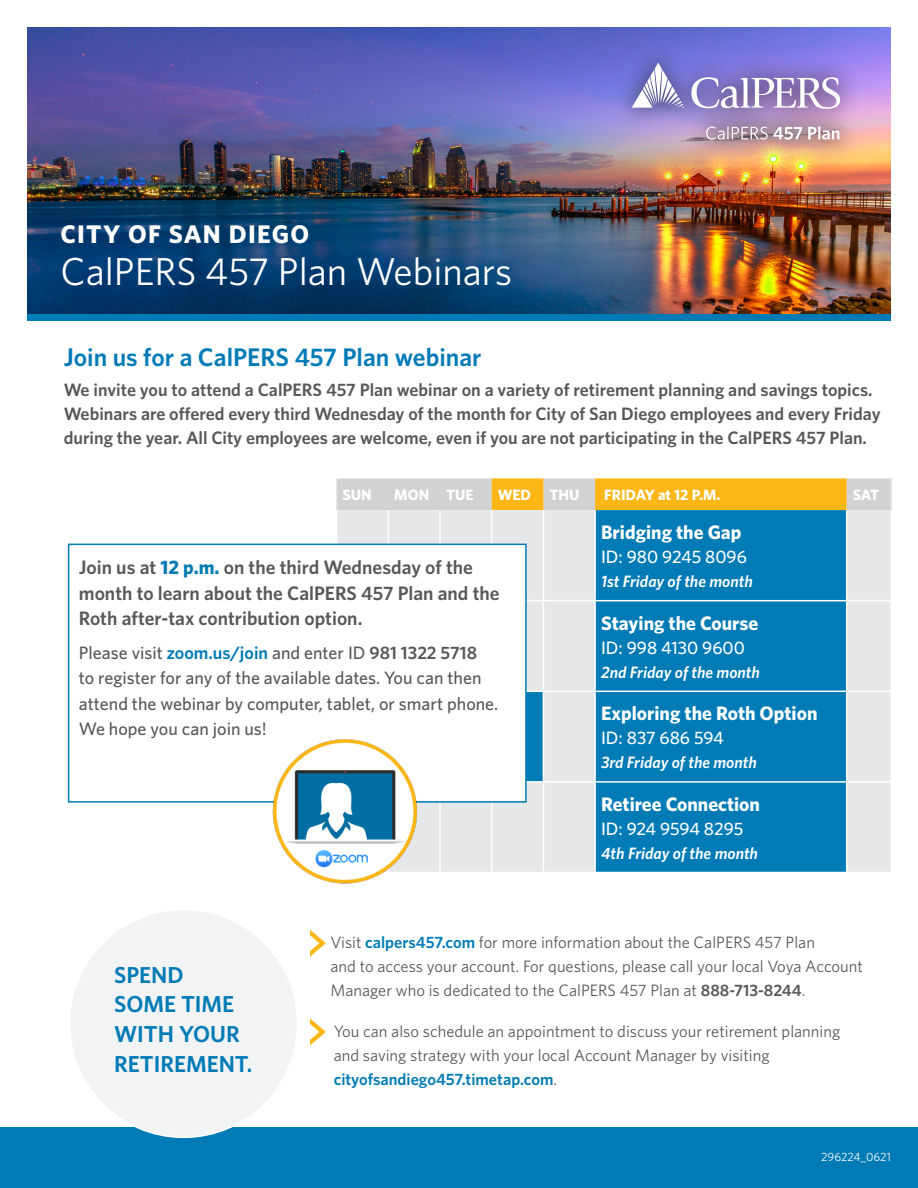
<style>
.page{position:relative;width:918px;height:1188px;background:#fff}
.page>*{position:absolute;margin:0;border:0;box-sizing:border-box;transform-origin:0 0}
.Headline{font:39px "Whitney";color:#fff}
.Headline-2{font:600 25.5px "Whitney";color:#007bb6}
.Headline-3{font:700 25.5px "Whitney";letter-spacing:.05em;color:#fff}
.Headline-4{font:600 23.1px/29.7px "Whitney";color:#007bb6}
.Main_Text{font:600 19.5px/25.5px "Whitney";color:#57585a}
.t1{font:700 19.5px "Whitney";color:#fff}
.Main_Text-2{font:600 18px/24px "Whitney";color:#57585a}
.Main_Text-3{font:500 18px/25.5px "Whitney";color:#57585a}
.t2{font:500 18px "Whitney";color:#fff}
.Main_Text-4{font:16.5px/24px "Whitney";color:#57585a}
.t3{font:italic 600 16.5px "Whitney";color:#fff}
.t4{font:700 15px "Whitney";color:#fff}
.Main_Text-5{font:12px "Whitney";color:#fff}
.s1{font-weight:700;color:#007bb6}
.s2{font-weight:600;color:#007bb6}
.s3{font-weight:600}
</style>
<div class="page">
<div style="left:0;top:1128px;width:918px;height:60px;background:#007bb6"></div>
<div style="left:27px;top:27px;width:864px;height:294px;background:#007bb6"></div>
<img style="left:27px;top:27px;width:864px;height:286px">
<div style="left:611px;top:43px;width:251px;height:118px;background:#231f20;opacity:.5"></div>
<svg style="left:706px;top:126px;width:96px;height:14px"></svg>
<svg style="left:808px;top:126px;width:31px;height:14px"></svg>
<svg style="left:632px;top:63px;width:53px;height:45px;background:#9a99d0"></svg>
<svg style="left:691px;top:77px;width:149px;height:33px;background:#aa9bcb"></svg>
<svg style="left:337px;top:478px;width:554px;height:32px;background:#e8c36d"></svg>
<div style="left:337px;top:510px;width:554px;height:362px;background:#e6e7e9"></div>
<svg style="left:492px;top:510px;width:354px;height:362px;background:#3393c1"></svg>
<hr style="left:336px;top:478px;width:1px;height:32px;background:#e6e7e9">
<hr style="left:891px;top:478px;width:1px;height:32px;background:#e6e7e9">
<hr style="left:388px;top:510px;width:1px;height:90px;background:#fff">
<hr style="left:439px;top:510px;width:2px;height:90px;background:#fff">
<hr style="left:491px;top:510px;width:1px;height:90px;background:#fff">
<hr style="left:543px;top:510px;width:1px;height:90px;background:#fff">
<hr style="left:594px;top:510px;width:2px;height:90px;background:#fff">
<hr style="left:846px;top:510px;width:1px;height:90px;background:#fff">
<hr style="left:492px;top:600px;width:51px;height:1px;background:#fff">
<hr style="left:543px;top:600px;width:52px;height:1px;background:#fff">
<hr style="left:543px;top:601px;width:1px;height:90px;background:#fff">
<hr style="left:595px;top:600px;width:252px;height:1px;background:#fff">
<hr style="left:594px;top:601px;width:2px;height:90px;background:#fff">
<hr style="left:847px;top:600px;width:45px;height:1px;background:#fff">
<hr style="left:846px;top:601px;width:1px;height:90px;background:#fff">
<hr style="left:492px;top:691px;width:51px;height:1px;background:#fff">
<hr style="left:543px;top:691px;width:52px;height:1px;background:#fff">
<hr style="left:543px;top:692px;width:1px;height:89px;background:#fff">
<hr style="left:595px;top:691px;width:252px;height:1px;background:#fff">
<hr style="left:594px;top:692px;width:2px;height:89px;background:#fff">
<hr style="left:847px;top:691px;width:45px;height:1px;background:#fff">
<hr style="left:846px;top:692px;width:1px;height:89px;background:#fff">
<hr style="left:439px;top:783px;width:2px;height:89px;background:#fff">
<hr style="left:492px;top:781px;width:51px;height:2px;background:#fff">
<hr style="left:491px;top:783px;width:1px;height:89px;background:#fff">
<hr style="left:543px;top:781px;width:52px;height:2px;background:#fff">
<hr style="left:543px;top:783px;width:1px;height:89px;background:#fff">
<hr style="left:595px;top:781px;width:252px;height:2px;background:#fff">
<hr style="left:594px;top:783px;width:2px;height:89px;background:#fff">
<hr style="left:847px;top:781px;width:45px;height:2px;background:#fff">
<hr style="left:846px;top:783px;width:1px;height:89px;background:#fff">
<div style="left:70px;top:910px;width:227px;height:227px;background:#f2f3f4;border-radius:50%"></div>
<svg style="left:310px;top:930px;width:16px;height:27px"></svg>
<svg style="left:310px;top:1018px;width:16px;height:27px"></svg>
<div style="left:68px;top:544px;width:459px;height:259px;background:#fff;border:2px solid #007bb6"></div>
<img style="left:252px;top:739px;width:187px;height:145px">
<p class="Headline-3" style="left:60px;top:217px;width:250px">CITY OF SAN DIEGO</p>
<p class="Headline" style="left:60px;top:245px;width:453px">CalPERS 457 Plan Webinars</p>
<p class="Headline-2" style="left:64px;top:340px;width:419px">Join us for a CalPERS 457 Plan webinar</p>
<p class="Main_Text-2" style="left:64px;top:377px;width:818px">We invite you to attend a CalPERS 457 Plan webinar on a variety of retirement planning and savings topics.<br>Webinars are offered every third Wednesday of the month for City of San Diego employees and every Friday during the year. All City employees are welcome, even if you are not participating in the CalPERS 457 Plan.</p>
<p class="t4" style="left:343px;top:485px;width:31px">SUN</p>
<p class="t4" style="left:394px;top:485px;width:36px">MON</p>
<p class="t4" style="left:446px;top:485px;width:29px">TUE</p>
<p class="t4" style="left:498px;top:485px;width:35px">WED</p>
<p class="t4" style="left:549px;top:485px;width:32px">THU</p>
<p class="t4" style="left:604px;top:485px;width:118px">FRIDAY at 12 P.M.</p>
<p class="t4" style="left:853px;top:485px;width:28px">SAT</p>
<p class="t1" style="left:601px;top:519px;width:142px">Bridging the Gap</p>
<p class="t2" style="left:601px;top:545px;width:147px">ID: 980 9245 8096</p>
<p class="t3" style="left:601px;top:570px;width:153px">1st Friday of the month</p>
<p class="t1" style="left:601px;top:610px;width:159px">Staying the Course</p>
<p class="t2" style="left:601px;top:636px;width:145px">ID: 998 4130 9600</p>
<p class="t3" style="left:601px;top:661px;width:160px">2nd Friday of the month</p>
<p class="t1" style="left:601px;top:701px;width:218px">Exploring the Roth Option</p>
<p class="t2" style="left:601px;top:726px;width:124px">ID: 837 686 594</p>
<p class="t3" style="left:601px;top:752px;width:157px">3rd Friday of the month</p>
<p class="t1" style="left:601px;top:791px;width:160px">Retiree Connection</p>
<p class="t2" style="left:601px;top:817px;width:144px">ID: 924 9594 8295</p>
<p class="t3" style="left:601px;top:842px;width:158px">4th Friday of the month</p>
<p class="Main_Text" style="left:79px;top:555px;width:422px">Join us at <span class="s1">12 p.m.</span> on the third Wednesday of the month to learn about the CalPERS 457 Plan and the<br>Roth after-tax contribution option.</p>
<p class="Main_Text-3" style="left:79px;top:639px;width:421px">Please visit <span class="s2">zoom.us/join</span> and enter ID <span class="s3">981 1322 5718<br></span>to register for any of the available dates. You can then attend the webinar by computer, tablet, or smart phone.<br>We hope you can join us!</p>
<p class="Headline-4" style="left:114px;top:959px;width:140px">SPEND<br>SOME TIME<br>WITH YOUR<br>RETIREMENT.</p>
<p class="Main_Text-4" style="left:330px;top:930px;width:534px">Visit <span class="s2">calpers457.com</span> for more information about the CalPERS 457 Plan<br>and to access your account. For questions, please call your local Voya Account<br>Manager who is dedicated to the CalPERS 457 Plan at <span class="s3">888-713-8244</span>.</p>
<p class="Main_Text-4" style="left:334px;top:1019px;width:508px">You can also schedule an appointment to discuss your retirement planning and saving strategy with your local Account Manager by visiting <span class="s2">cityofsandiego457.timetap.com</span>.</p>
<p class="Main_Text-5" style="left:821px;top:1149px;width:71px">296224_0621</p>
</div>
